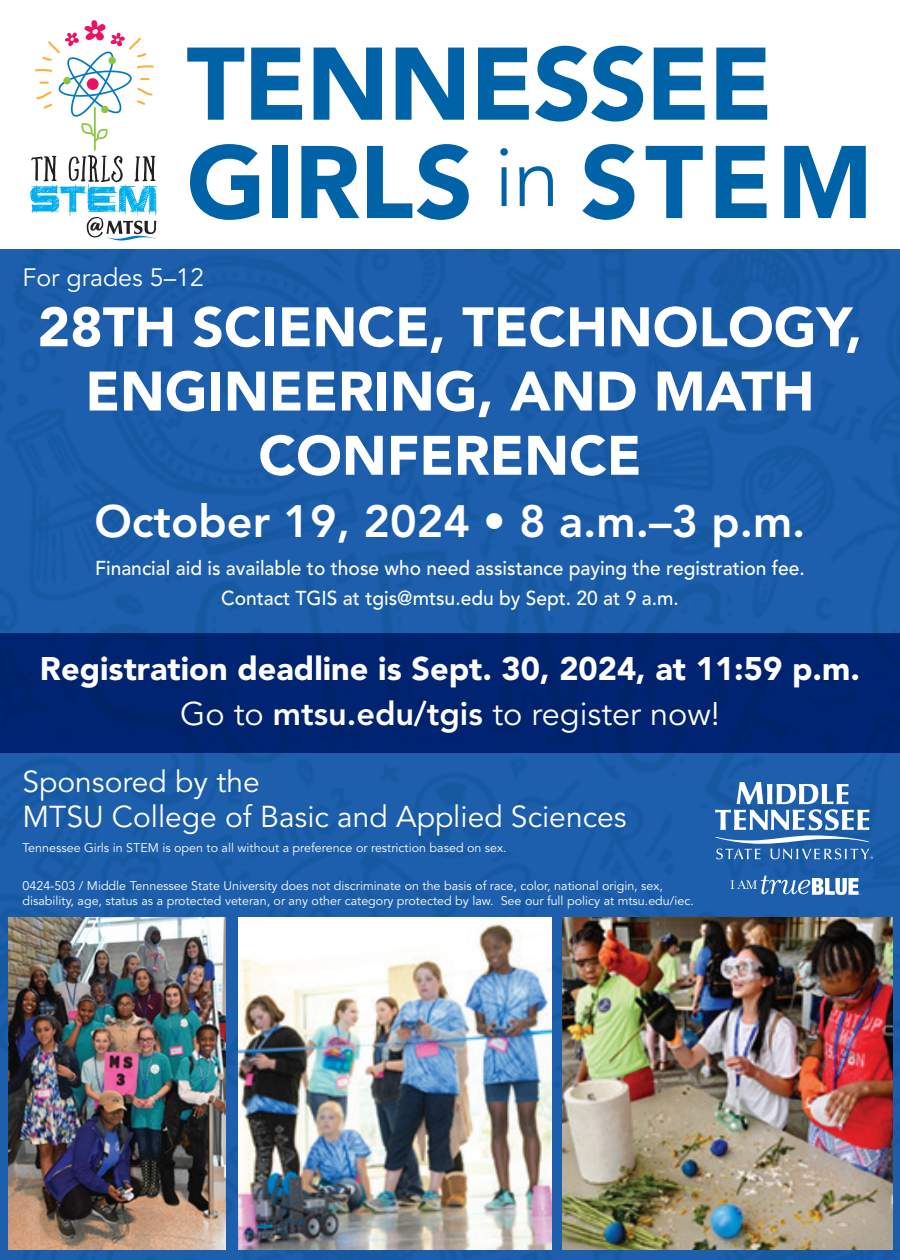
<style>
.page{position:relative;width:900px;height:1260px;background:#fff}
.page>*{position:absolute;margin:0;border:0;box-sizing:border-box;transform-origin:0 0}
.t1{font:900 102px/98.2px "Avenir LT Std";letter-spacing:-.01em;color:#0163a7}
.t2{font:900 55px/64.2px "Avenir LT Std";color:#fff;text-align:center}
.t3{font:800 45px "Avenir LT Std";color:#fff}
.t4{font:900 32.5px/45px "Avenir LT Std";color:#fff;text-align:center}
.t5{font:30px/35px "Avenir LT Std";color:#fff}
.t6{font:25px "Avenir LT Std";color:#fff}
.t7{font:500 20px/30px "Avenir LT Pro";color:#fff;text-align:center;scale:.96 1}
.t8{font:12.5px/15px "Avenir LT Std";color:#fff}
.s1{font-weight:300;font-size:84px}
.s2{font-weight:400}
.s3{font-weight:800}
</style>
<div class="page">
<img style="left:0;top:250px;width:900px;height:1010px">
<div style="left:0;top:633px;width:900px;height:119px;background:#002471"></div>
<img style="left:8px;top:917px;width:218px;height:333px">
<img style="left:238px;top:917px;width:313px;height:333px">
<img style="left:562px;top:917px;width:331px;height:333px">
<svg style="left:715px;top:782px;width:158px;height:77px"></svg>
<svg style="left:731px;top:875px;width:130px;height:20px"></svg>
<svg style="left:30px;top:20px;width:128px;height:221px"></svg>
<div style="left:101px;top:105px;width:8px;height:8px;background:#8bc63e;border-radius:50%"></div>
<div style="left:108px;top:57px;width:8px;height:8px;background:#8bc63e;border-radius:50%"></div>
<div style="left:63px;top:77px;width:8px;height:8px;background:#8bc63e;border-radius:50%"></div>
<h1 class="t1" style="left:187px;top:35px;width:688px">TENNESSEE<br>GIRLS <span class="s1">in</span> STEM</h1>
<h3 class="t6" style="left:22px;top:263px;width:183px">For grades 5–12</h3>
<h2 class="t2" style="left:38px;top:295px;width:826px">28TH SCIENCE, TECHNOLOGY,<br>ENGINEERING, AND MATH<br>CONFERENCE</h2>
<h3 class="t3" style="left:94px;top:495px;width:713px">October 19, 2024 • 8 a.m.–3 p.m.</h3>
<h3 class="t7" style="left:95px;top:553px;width:741px">Financial aid is available to those who need assistance paying the registration fee.<br>Contact TGIS at tgis@mtsu.edu by Sept. 20 at 9 a.m.</h3>
<h3 class="t4" style="left:40px;top:646px;width:822px">Registration deadline is Sept. 30, 2024, at 11:59 p.m.<br><span class="s2">Go to</span> <span class="s3">mtsu.edu/tgis</span> <span class="s2">to register now!</span></h3>
<h3 class="t5" style="left:22px;top:765px;width:606px">Sponsored by the<br>MTSU College of Basic and Applied Sciences</h3>
<p class="t8" style="left:22px;top:841px;width:486px">Tennessee Girls in STEM is open to all without a preference or restriction based on sex.</p>
<p class="t8" style="left:22px;top:879px;width:673px">0424-503 / Middle Tennessee State University does not discriminate on the basis of race, color, national origin, sex, disability, age, status as a protected veteran, or any other category protected by law. See our full policy at mtsu.edu/iec.</p>
</div>
